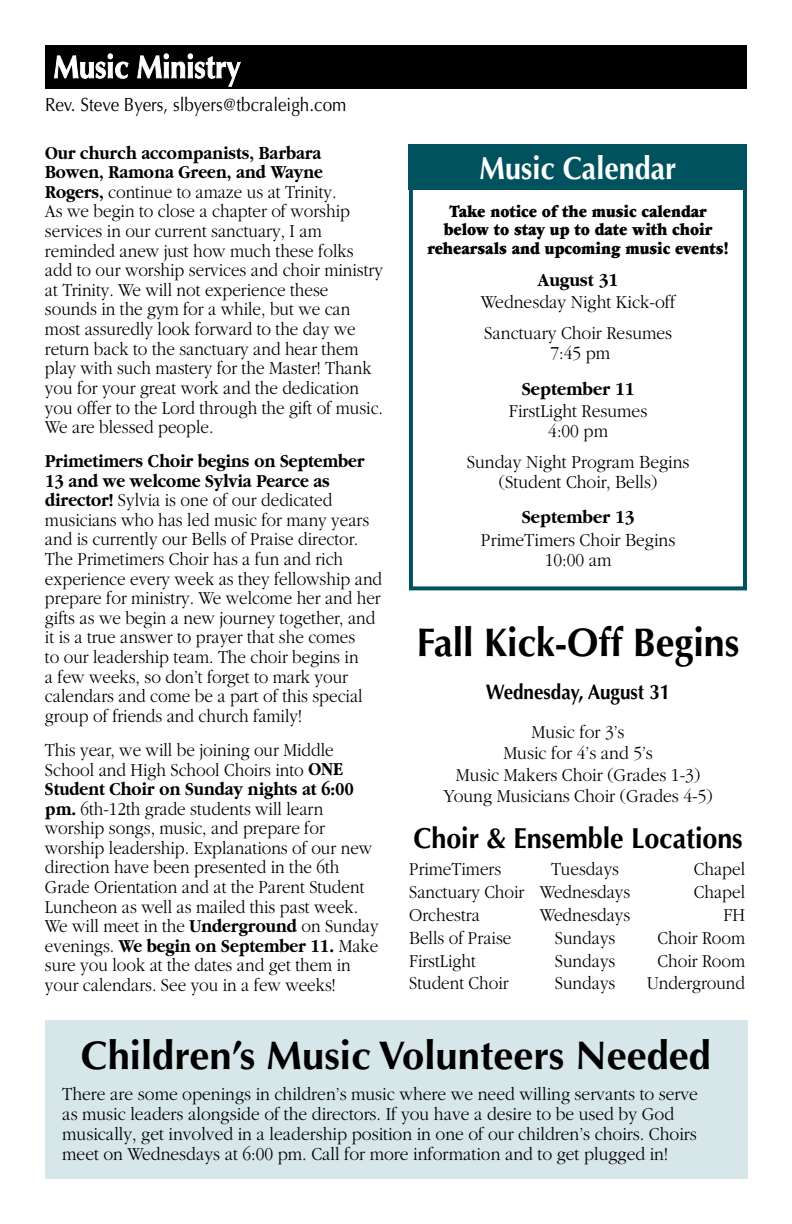
<style>
.page{position:relative;width:792px;height:1224px;background:#fff}
.page>*{position:absolute;margin:0;border:0;box-sizing:border-box;transform-origin:0 0}
.t1{font:700 40px "Optima";color:#000}
.t2{font:700 40px "Optima";color:#000;scale:.94 1}
.t3{font:700 32px "Optima";color:#fff;scale:.9 1}
.t4{font:700 29px "Optima";letter-spacing:-.005em;color:#000;scale:.93 1}
.t5{font:700 21px "Optima";color:#000;scale:.9 1}
.t6{font:300 19px/19.6px "Garamond";color:#000;scale:.9 1}
.t7{font:300 19px/19.6px "Garamond";color:#000;text-align:center;scale:.92 1}
.t8{font:19px "Optima";color:#000;scale:.9 1}
.t9{font:700 19px "Garamond";color:#000;scale:.92 1}
.t10{font:900 18px/18.4px "Garamond";color:#000;text-align:center;scale:.84 1}
.s1{font-weight:700}
</style>
<div class="page">
<div style="left:45px;top:45px;width:702px;height:43px;background:#000"></div>
<svg style="left:54px;top:53px;width:75px;height:26px"></svg>
<svg style="left:137px;top:53px;width:104px;height:34px"></svg>
<div style="left:409px;top:144px;width:338px;height:46px;background:#00535e"></div>
<div style="left:409px;top:144px;width:338px;height:446px;border:4px solid #00535e"></div>
<div style="left:45px;top:1021px;width:702px;height:158px;background:#d7e6e8"></div>
<p class="t8" style="left:45px;top:94px;width:337px">Rev. Steve Byers, slbyers@tbcraleigh.com</p>
<p class="t6" style="left:45px;top:143px;width:377px"><span class="s1">Our church accompanists, Barbara Bowen, Ramona Green, and Wayne Rogers,</span> continue to amaze us at Trinity.<br>As we begin to close a chapter of worship services in our current sanctuary, I am reminded anew just how much these folks add to our worship services and choir ministry at Trinity. We will not experience these sounds in the gym for a while, but we can most assuredly look forward to the day we return back to the sanctuary and hear them play with such mastery for the Master! Thank you for your great work and the dedication you offer to the Lord through the gift of music.<br>We are blessed people.</p>
<p class="t6" style="left:45px;top:451px;width:376px"><span class="s1">Primetimers Choir begins on September 13 and we welcome Sylvia Pearce as director!</span> Sylvia is one of our dedicated musicians who has led music for many years and is currently our Bells of Praise director.<br>The Primetimers Choir has a fun and rich experience every week as they fellowship and prepare for ministry. We welcome her and her gifts as we begin a new journey together, and it is a true answer to prayer that she comes<br>to our leadership team. The choir begins in<br>a few weeks, so don’t forget to mark your calendars and come be a part of this special group of friends and church family!</p>
<p class="t6" style="left:45px;top:740px;width:372px">This year, we will be joining our Middle School and High School Choirs into <span class="s1">ONE Student Choir on Sunday nights at 6:00 pm.</span> 6th-12th grade students will learn worship songs, music, and prepare for worship leadership. Explanations of our new direction have been presented in the 6th Grade Orientation and at the Parent Student Luncheon as well as mailed this past week.<br>We will meet in the <span class="s1">Underground</span> on Sunday evenings. <span class="s1">We begin on September 11.</span> Make sure you look at the dates and get them in your calendars. See you in a few weeks!</p>
<h2 class="t3" style="left:480px;top:149px;width:220px">Music Calendar</h2>
<p class="t10" style="left:427px;top:202px;width:361px">Take notice of the music calendar below to stay up to date with choir rehearsals and upcoming music events!</p>
<p class="t9" style="left:538px;top:269px;width:89px">August 31</p>
<p class="t7" style="left:481px;top:287px;width:213px;line-height:31.2px;text-align:left">Wednesday Night Kick-off<br>Sanctuary Choir Resumes</p>
<p class="t7" style="left:551px;top:343px;width:66px">7:45 pm</p>
<p class="t9" style="left:522px;top:378px;width:124px">September 11</p>
<p class="t7" style="left:509px;top:402px;width:152px">FirstLight Resumes<br>4:00 pm</p>
<p class="t7" style="left:467px;top:452px;width:244px">Sunday Night Program Begins (Student Choir, Bells)</p>
<p class="t9" style="left:522px;top:507px;width:124px">September 13</p>
<p class="t7" style="left:481px;top:530px;width:213px">PrimeTimers Choir Begins<br>10:00 am</p>
<h1 class="t2" style="left:417px;top:619px;width:344px">Fall Kick-Off Begins</h1>
<p class="t5" style="left:486px;top:680px;width:207px">Wednesday, August 31</p>
<p class="t7" style="left:444px;top:721px;width:294px;line-height:21.4px">Music for 3’s<br>Music for 4’s and 5’s<br>Music Makers Choir (Grades 1-3)<br>Young Musicians Choir (Grades 4-5)</p>
<h3 class="t4" style="left:414px;top:821px;width:356px">Choir &amp; Ensemble Locations</h3>
<p class="t6" style="left:409px;top:859px;width:104px">PrimeTimers</p>
<p class="t6" style="left:551px;top:859px;width:77px">Tuesdays</p>
<p class="t6" style="left:694px;top:859px;width:59px">Chapel</p>
<p class="t6" style="left:409px;top:882px;width:247px">Sanctuary Choir Wednesdays</p>
<p class="t6" style="left:694px;top:882px;width:59px">Chapel</p>
<p class="t6" style="left:409px;top:905px;width:80px">Orchestra</p>
<p class="t6" style="left:540px;top:905px;width:102px">Wednesdays</p>
<p class="t6" style="left:724px;top:905px;width:25px">FH</p>
<p class="t6" style="left:409px;top:928px;width:115px">Bells of Praise</p>
<p class="t6" style="left:555px;top:928px;width:69px">Sundays</p>
<p class="t6" style="left:658px;top:928px;width:99px">Choir Room</p>
<p class="t6" style="left:409px;top:951px;width:76px">FirstLight</p>
<p class="t6" style="left:555px;top:951px;width:69px">Sundays</p>
<p class="t6" style="left:658px;top:951px;width:99px">Choir Room</p>
<p class="t6" style="left:409px;top:974px;width:112px">Student Choir</p>
<p class="t6" style="left:555px;top:974px;width:69px">Sundays</p>
<p class="t6" style="left:647px;top:974px;width:111px">Underground</p>
<h1 class="t1" style="left:81px;top:1032px;width:632px">Children’s Music Volunteers Needed</h1>
<p class="t7" style="left:62px;top:1084px;width:693px;text-align:left">There are some openings in children’s music where we need willing servants to serve as music leaders alongside of the directors. If you have a desire to be used by God musically, get involved in a leadership position in one of our children’s choirs. Choirs meet on Wednesdays at 6:00 pm. Call for more information and to get plugged in!</p>
</div>
